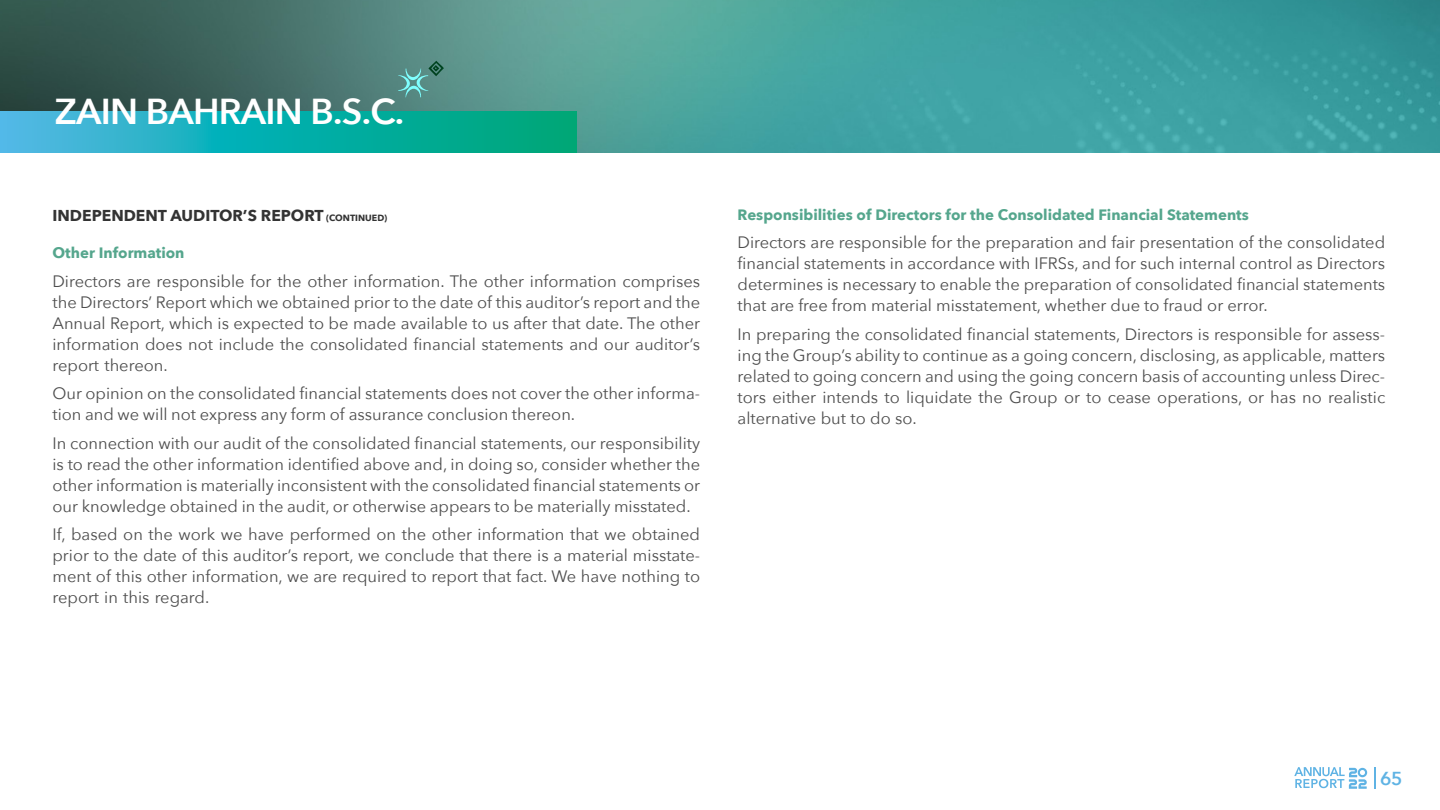
<style>
.page{position:relative;width:1440px;height:810px;background:#fff}
.page>*{position:absolute;margin:0;border:0;box-sizing:border-box;transform-origin:0 0}
.t1{font:600 36px "Avenir Next";letter-spacing:-.02em;color:#fff}
.t2{font:600 18.75px "Avenir Next";color:#5fb3e4}
.t3{font:16.5px/21px "Avenir Next";color:#4d4d4d;text-align:justify}
.t4{font:700 15.75px "Avenir Next";color:#333}
.t5{font:700 15px "Avenir Next";color:#55a68d}
.t6{font:700 9px "Avenir Next";color:#333}
</style>
<div class="page">
<svg style="left:1294px;top:767px;width:73px;height:22px"></svg>
<svg style="left:1374px;top:767px;width:1px;height:22px"></svg>
<img style="left:0;top:0;width:1440px;height:153px">
<svg style="left:0;top:112px;width:576px;height:41px;background:#14aead"></svg>
<svg style="left:398px;top:61px;width:46px;height:36px;background:#58958d"></svg>
<h1 class="t1" style="left:55px;top:80px;width:351px">ZAIN BAHRAIN B C.S. .</h1>
<p class="t4" style="left:52px;top:201px;width:273px">INDEPENDENT AUDITOR S’ REPORT</p>
<p class="t5" style="left:52px;top:240px;width:134px">Other Information</p>
<p class="t3" style="left:52px;top:270px;width:649px">Directors are responsible for the other information. The other information comprises the Directors’ Report which we obtained prior to the date of this auditor s’ report and the Annual Report, which is expected to be made available to us after that date. The other information does not include the consolidated financial statements and our auditor s’ report thereon.</p>
<p class="t3" style="left:52px;top:403px;width:524px">tion and we will not express any form of assurance conclusion thereon.</p>
<p class="t6" style="left:326px;top:210px;width:63px">(CONTINUED(</p>
<p class="t3" style="left:52px;top:382px;width:649px">Our opinion on the consolidated financial statements does not cover the other informa-</p>
<p class="t3" style="left:52px;top:432px;width:649px">In connection with our audit of the consolidated financial statements, our responsibility is to read the other information identified above and in, doing so, consider whether the other information is materially inconsistent with the consolidated financial statements or our knowledge obtained in the audit, or otherwise appears to be materially misstated.</p>
<p class="t3" style="left:52px;top:523px;width:649px">,I f based on the work we have performed on the other information that we obtained</p>
<p class="t3" style="left:52px;top:565px;width:649px">ment of this other information, we are required to report that fact. We have nothing to</p>
<p class="t3" style="left:52px;top:544px;width:649px">prior to the date of this auditor s’ report, we conclude that there is a material misstate-</p>
<p class="t3" style="left:52px;top:586px;width:158px">report in this regard.</p>
<p class="t5" style="left:738px;top:202px;width:513px">Responsibilities of Directors for the Consolidated Financial Statements</p>
<p class="t3" style="left:738px;top:231px;width:649px">Directors are responsible for the preparation and fair presentation of the consolidated financial statements in accordance with IFRSs, and for such internal control as Directors determines is necessary to enable the preparation of consolidated financial statements that are free from material misstatement, whether due to fraud or error.</p>
<p class="t3" style="left:738px;top:344px;width:649px">ing the Group s’ ability to continue as a going concern, disclosing, as applicable, matters</p>
<p class="t3" style="left:738px;top:323px;width:649px">In preparing the consolidated financial statements, Directors is responsible for assess-</p>
<p class="t3" style="left:738px;top:365px;width:649px">related to going concern and using the going concern basis of accounting unless Direc-</p>
<p class="t3" style="left:738px;top:407px;width:181px">alternative but to do so.</p>
<p class="t3" style="left:738px;top:386px;width:649px">tors either intends to liquidate the Group or to cease operations, or has no realistic</p>
<p class="t2" style="left:1380px;top:762px;width:24px">65</p>
</div>
